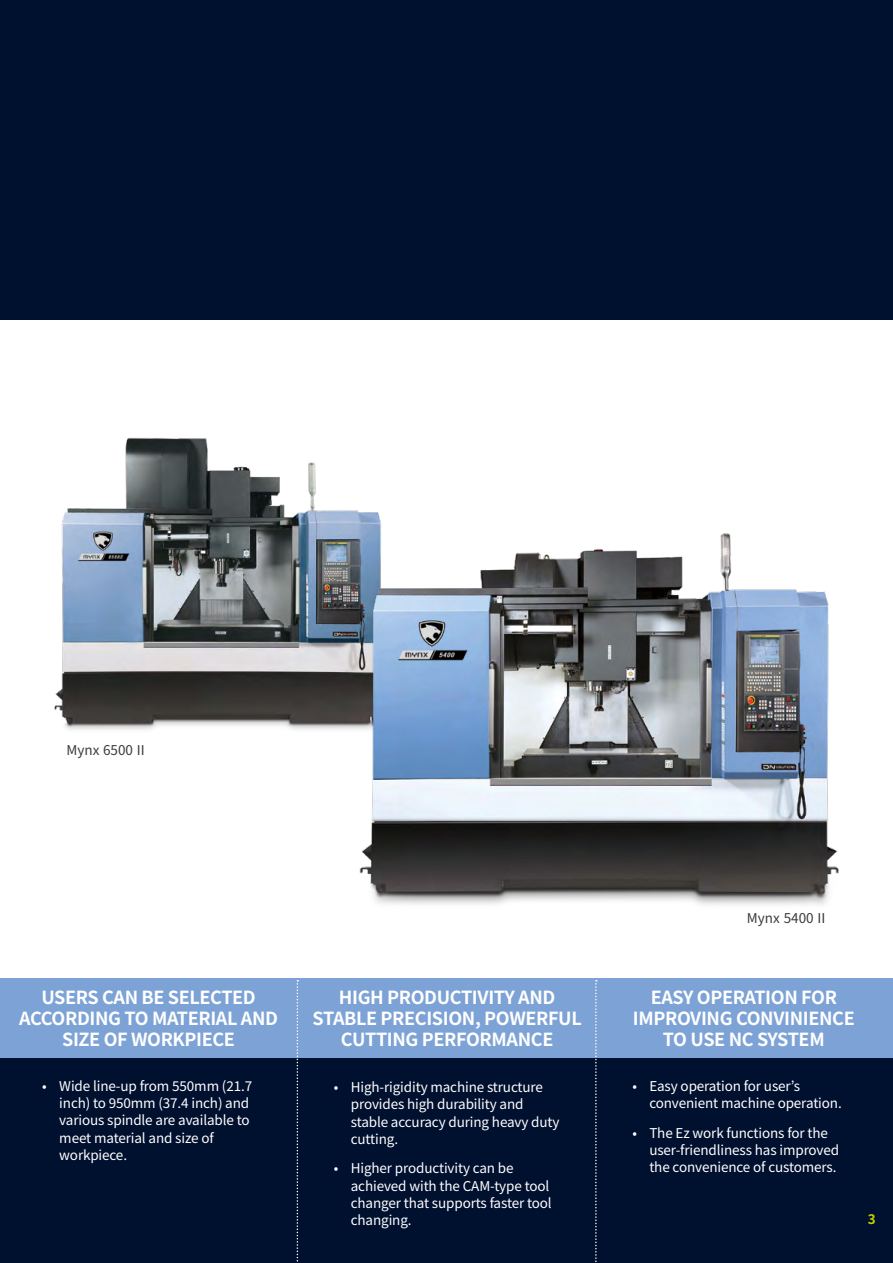
<style>
.page{position:relative;width:893px;height:1263px;background:#fff}
.page>*{position:absolute;margin:0;border:0;box-sizing:border-box;transform-origin:0 0}
.t1{font:700 18px/21px "Noto Sans KR";letter-spacing:-.02em;color:#fff;text-align:center}
.t2{font:13.5px/17.2px "Noto Sans KR";letter-spacing:-.01em;color:#fff}
.t3{font:13.5px "Noto Sans KR";color:#3e3a39}
.t4{font:700 13.5px "Noto Sans KR";color:#bfd200}
</style>
<div class="page">
<div style="left:0;top:0;width:893px;height:320px;background:#00102f"></div>
<div style="left:0;top:980px;width:893px;height:283px;background:#00102f"></div>
<div style="left:0;top:978px;width:893px;height:79px;background:#7da3d6"></div>
<svg style="left:297px;top:980px;width:1px;height:282px"></svg>
<svg style="left:595px;top:980px;width:2px;height:282px"></svg>
<img style="left:54px;top:437px;width:304px;height:293px">
<img style="left:320px;top:511px;width:519px;height:394px">
<p class="t3" style="left:66px;top:742px;width:80px">Mynx 6500 II</p>
<p class="t3" style="left:747px;top:911px;width:80px">Mynx 5400 II</p>
<h1 class="t1" style="left:19px;top:987px;width:260px">USERS CAN BE SELECTED<br>ACCORDING TO MATERIAL AND<br>SIZE OF WORKPIECE</h1>
<h1 class="t1" style="left:313px;top:987px;width:271px">HIGH PRODUCTIVITY AND<br>STABLE PRECISION, POWERFUL<br>CUTTING PERFORMANCE</h1>
<h1 class="t1" style="left:633px;top:987px;width:223px">EASY OPERATION FOR<br>IMPROVING CONVINIENCE<br>TO USE NC SYSTEM</h1>
<p class="t2" style="left:59px;top:1077px;width:194px;text-indent:-17px">• Wide line-up from 550mm (21.7 inch) to 950mm (37.4 inch) and various spindle are available to meet material and size of workpiece.</p>
<p class="t2" style="left:649px;top:1077px;width:194px;text-indent:-17px">• Easy operation for user’s convenient machine operation.</p>
<p class="t2" style="left:351px;top:1079px;width:210px;text-indent:-17px">• High-rigidity machine structure provides high durability and stable accuracy during heavy duty cutting.</p>
<p class="t2" style="left:351px;top:1160px;width:202px;text-indent:-17px">• Higher productivity can be achieved with the CAM-type tool changer that supports faster tool changing.</p>
<p class="t2" style="left:649px;top:1124px;width:191px;text-indent:-17px">• The Ez work functions for the user-friendliness has improved the convenience of customers.</p>
<p class="t4" style="left:868px;top:1211px;width:9px">3</p>
</div>
